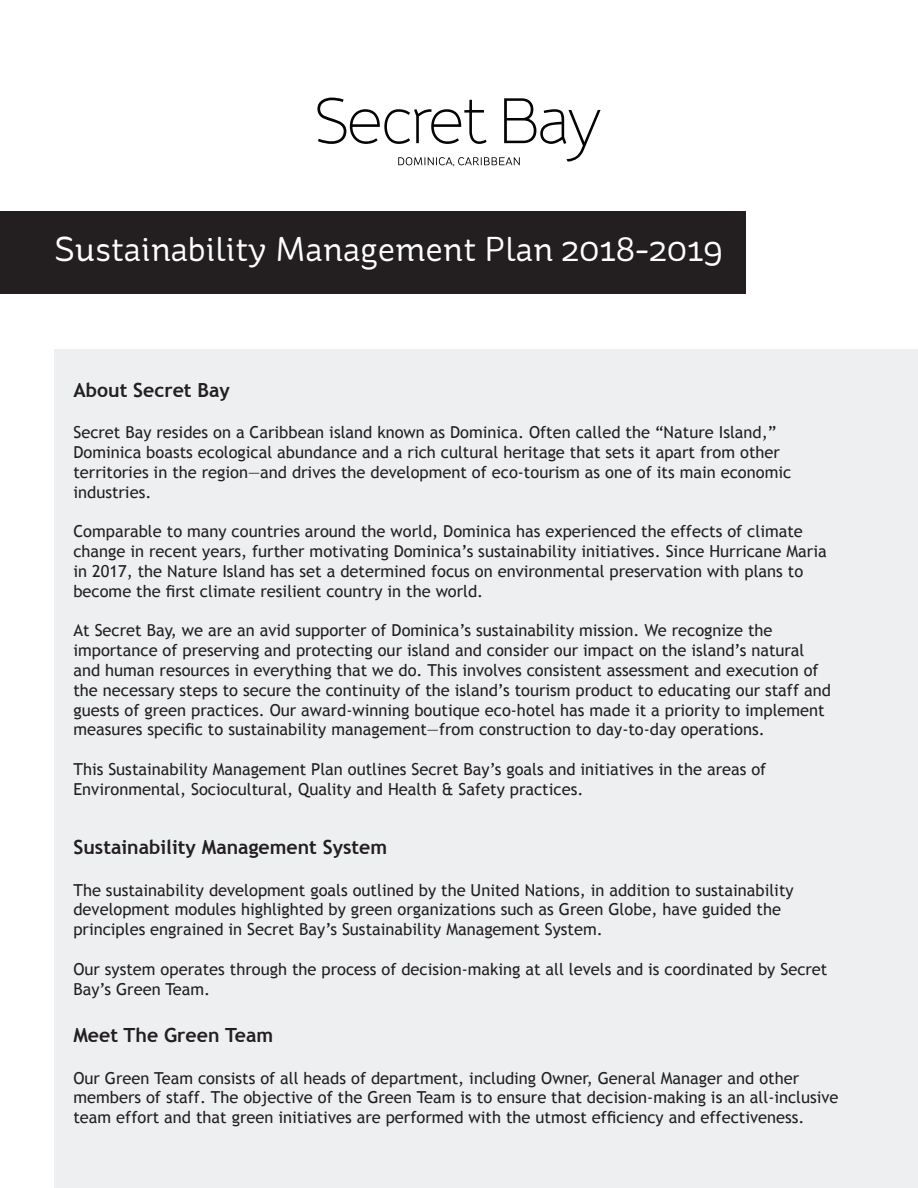
<style>
.page{position:relative;width:918px;height:1188px;background:#fff}
.page>*{position:absolute;margin:0;border:0;box-sizing:border-box;transform-origin:0 0}
.t1{font:34.5px "St Ryde";color:#fff}
.t2{font:700 19.5px "Trebuchet MS";color:#231f20}
.t3{font:16.5px/19.8px "Trebuchet MS";color:#231f20}
</style>
<div class="page">
<div style="left:54px;top:350px;width:864px;height:838px;background:#edeff0"></div>
<div style="left:0;top:212px;width:746px;height:82px;background:#231f20"></div>
<svg style="left:317px;top:98px;width:284px;height:68px"></svg>
<p class="t1" style="left:54px;top:229px;width:670px">Sustainability Management Plan 2018-2019</p>
<p class="t2" style="left:73px;top:378px;width:158px">About Secret Bay</p>
<p class="t3" style="left:73px;top:423px;width:719px">Secret Bay resides on a Caribbean island known as Dominica. Often called the “Nature Island,” Dominica boasts ecological abundance and a rich cultural heritage that sets it apart from other territories in the region—and drives the development of eco-tourism as one of its main economic industries.</p>
<p class="t3" style="left:73px;top:522px;width:755px">Comparable to many countries around the world, Dominica has experienced the effects of climate change in recent years, further motivating Dominica’s sustainability initiatives. Since Hurricane Maria in 2017, the Nature Island has set a determined focus on environmental preservation with plans to become the first climate resilient country in the world.</p>
<p class="t3" style="left:73px;top:621px;width:759px">At Secret Bay, we are an avid supporter of Dominica’s sustainability mission. We recognize the importance of preserving and protecting our island and consider our impact on the island’s natural and human resources in everything that we do. This involves consistent assessment and execution of the necessary steps to secure the continuity of the island’s tourism product to educating our staff and guests of green practices. Our award-winning boutique eco-hotel has made it a priority to implement measures specific to sustainability management—from construction to day-to-day operations.</p>
<p class="t3" style="left:73px;top:760px;width:694px">This Sustainability Management Plan outlines Secret Bay’s goals and initiatives in the areas of<br>Environmental, Sociocultural, Quality and Health &amp; Safety practices.</p>
<p class="t2" style="left:73px;top:835px;width:315px">Sustainability Management System</p>
<p class="t3" style="left:73px;top:880px;width:722px">The sustainability development goals outlined by the United Nations, in addition to sustainability development modules highlighted by green organizations such as Green Globe, have guided the principles engrained in Secret Bay’s Sustainability Management System.</p>
<p class="t3" style="left:73px;top:959px;width:756px">Our system operates through the process of decision-making at all levels and is coordinated by Secret<br>Bay’s Green Team.</p>
<p class="t2" style="left:73px;top:1023px;width:201px">Meet The Green Team</p>
<p class="t3" style="left:73px;top:1068px;width:767px">Our Green Team consists of all heads of department, including Owner, General Manager and other members of staff. The objective of the Green Team is to ensure that decision-making is an all-inclusive team effort and that green initiatives are performed with the utmost efficiency and effectiveness.</p>
</div>
